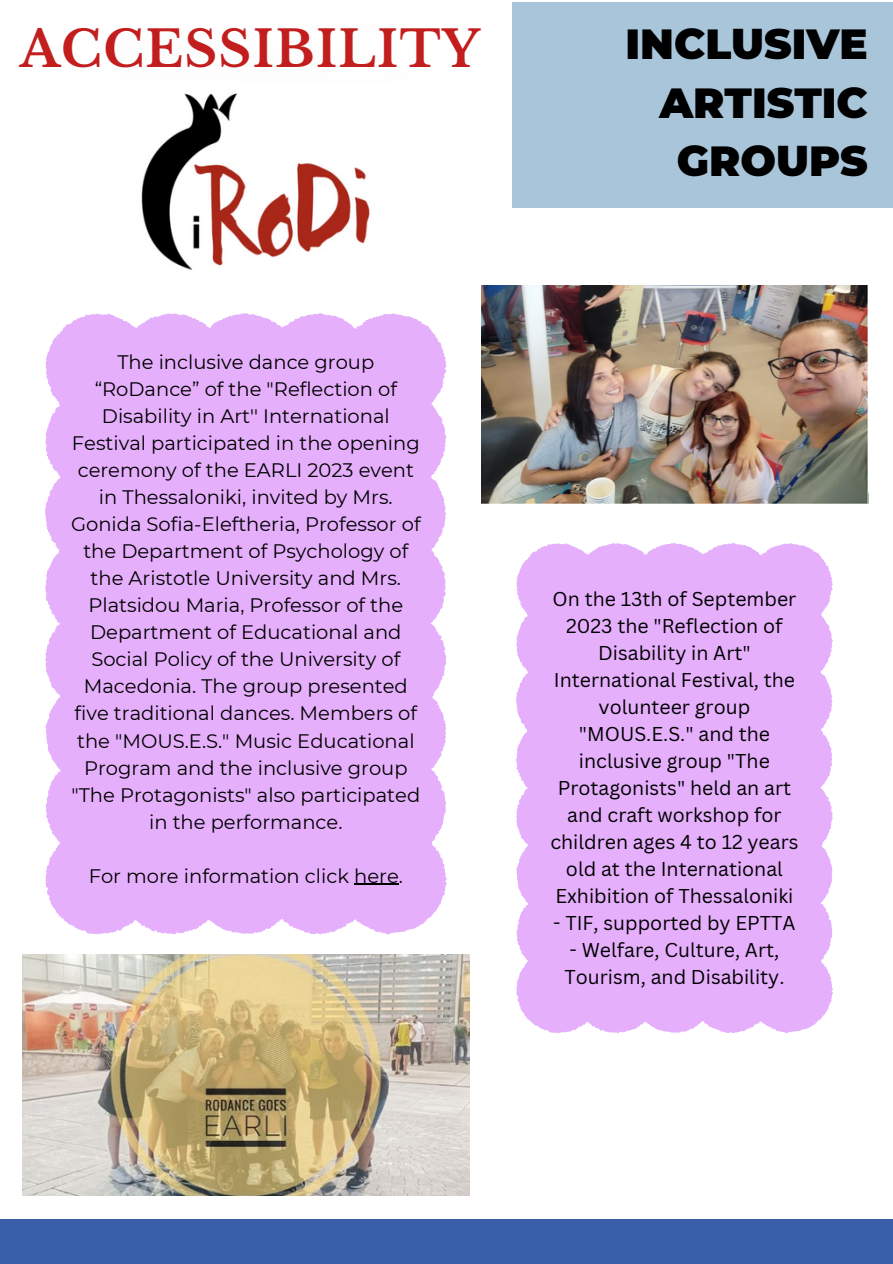
<style>
.page{position:relative;width:893px;height:1264px;background:#fff}
.page>*{position:absolute;margin:0;border:0;box-sizing:border-box;transform-origin:0 0}
.t1{font:700 49.5px "Libre Baskerville";letter-spacing:.025em;color:#c31e1e}
.t2{font:900 42px/58.5px "Montserrat";color:#000;text-align:right}
.t3{font:19.5px/27px "Montserrat";color:#000;text-align:center}
.t4{font:19.5px/27px "Canva Sans";color:#000;text-align:center}
</style>
<div class="page">
<div style="left:0;top:2px;width:892px;height:205px;background:#a9c5da"></div>
<img style="left:0;top:2px;width:511px;height:269px">
<div style="left:45px;top:313px;width:401px;height:621px;background:#e6affc"></div>
<div style="left:516px;top:543px;width:316px;height:490px;background:#e6affc"></div>
<hr style="left:354px;top:883px;width:45px;height:1px;background:#000">
<img style="left:481px;top:285px;width:387px;height:219px">
<div style="left:0;top:1219px;width:892px;height:44px;background:#395fa9"></div>
<img style="left:22px;top:955px;width:447px;height:240px">
<h1 class="t1" style="left:20px;top:19px;width:461px">ACCESSIBILITY</h1>
<h2 class="t2" style="left:625px;top:15px;width:244px">INCLUSIVE<br>ARTISTIC<br>GROUPS</h2>
<p class="t3" style="left:71px;top:349px;width:351px">The inclusive dance group “RoDance” of the "Reflection of Disability in Art'' International Festival participated in the opening ceremony of the EARLI 2023 event in Thessaloniki, invited by Mrs.<br>Gonida Sofia-Eleftheria, Professor of the Department of Psychology of the Aristotle University and Mrs.<br>Platsidou Maria, Professor of the Department of Educational and Social Policy of the University of Macedonia. The group presented five traditional dances. Members of the "MOUS.E.S." Music Educational Program and the inclusive group "The Protagonists" also participated in the performance.</p>
<p class="t3" style="left:89px;top:862px;width:316px">For more information click here.</p>
<p class="t4" style="left:550px;top:584px;width:250px">On the 13th of September<br>2023 the "Reflection of<br>Disability in Art"<br>International Festival, the volunteer group "MOUS.E.S." and the inclusive group "The<br>Protagonists" held an art and craft workshop for children ages 4 to 12 years old at the International<br>Exhibition of Thessaloniki</p>
<p class="t4" style="left:553px;top:908px;width:244px">- TIF, supported by EPTTA</p>
<p class="t4" style="left:564px;top:935px;width:221px;text-align:left">- Welfare, Culture, Art,<br>Tourism, and Disability.</p>
</div>
